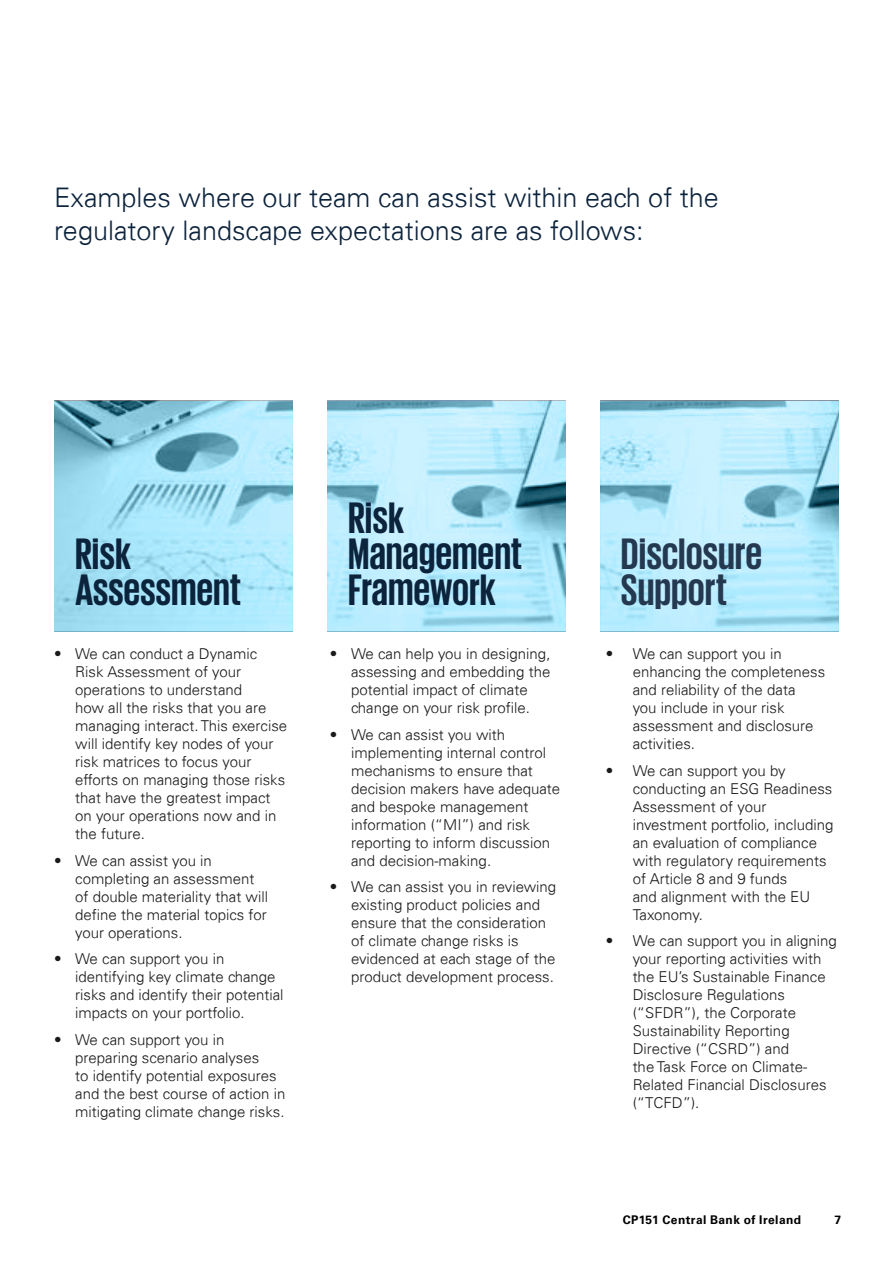
<style>
.page{position:relative;width:893px;height:1263px;background:#fff}
.page>*{position:absolute;margin:0;border:0;box-sizing:border-box;transform-origin:0 0}
.t1{font:700 45px/36px "KPMG";color:#0c233c}
.t2{font:700 45px/36px "KPMG";color:#243950}
.t3{font:300 27px/32.4px "Univers 45";color:#0c233c}
.t4{font:300 15px/18px "Univers 45";color:#1a1a1a}
.t5{font:700 12px "Univers LT Std";letter-spacing:.035em;color:#000}
</style>
<div class="page">
<img style="left:600px;top:400px;width:239px;height:231px">
<img style="left:327px;top:400px;width:239px;height:231px">
<img style="left:54px;top:400px;width:239px;height:231px">
<h2 class="t3" style="left:54px;top:182px;width:666px">Examples where our team can assist within each of the regulatory landscape expectations are as follows:</h2>
<h1 class="t1" style="left:75px;top:534px;width:168px">Risk<br>Assessment</h1>
<p class="t4" style="left:75px;top:645px;width:214px;text-indent:-21px">• We can conduct a Dynamic<br>Risk Assessment of your operations to understand<br>how all the risks that you are managing interact. This exercise will identify key nodes of your risk matrices to focus your efforts on managing those risks that have the greatest impact on your operations now and in the future.</p>
<p class="t4" style="left:75px;top:851px;width:194px;text-indent:-21px">• We can assist you in completing an assessment of double materiality that will define the material topics for your operations.</p>
<p class="t4" style="left:75px;top:950px;width:210px;text-indent:-21px">• We can support you in identifying key climate change risks and identify their potential impacts on your portfolio.</p>
<p class="t4" style="left:75px;top:1030px;width:212px;text-indent:-21px">• We can support you in preparing scenario analyses<br>to identify potential exposures and the best course of action in mitigating climate change risks.</p>
<h1 class="t1" style="left:348px;top:498px;width:176px">Risk<br>Management<br>Framework</h1>
<p class="t4" style="left:351px;top:645px;width:201px;text-indent:-21px">• We can help you in designing, assessing and embedding the potential impact of climate change on your risk profile.</p>
<p class="t4" style="left:351px;top:725px;width:211px;text-indent:-21px">• We can assist you with implementing internal control mechanisms to ensure that decision makers have adequate and bespoke management information (“MI”) and risk reporting to inform discussion and decision-making.</p>
<p class="t4" style="left:351px;top:878px;width:207px;text-indent:-21px">• We can assist you in reviewing existing product policies and ensure that the consideration of climate change risks is evidenced at each stage of the product development process.</p>
<h1 class="t2" style="left:621px;top:534px;width:143px">Disclosure<br>Support</h1>
<p class="t4" style="left:633px;top:645px;width:194px;text-indent:-27px">• We can support you in enhancing the completeness and reliability of the data<br>you include in your risk assessment and disclosure activities.</p>
<p class="t4" style="left:633px;top:761px;width:202px;text-indent:-27px">• We can support you by conducting an ESG Readiness<br>Assessment of your investment portfolio, including an evaluation of compliance with regulatory requirements of Article 8 and 9 funds<br>and alignment with the EU<br>Taxonomy.</p>
<p class="t4" style="left:633px;top:932px;width:206px;text-indent:-27px">• We can support you in aligning your reporting activities with the EU’s Sustainable Finance<br>Disclosure Regulations (“SFDR”), the Corporate<br>Sustainability Reporting<br>Directive (“CSRD”) and<br>the Task Force on Climate-<br>Related Financial Disclosures (“TCFD”).</p>
<p class="t5" style="left:623px;top:1213px;width:180px">CP151 Central Bank of Ireland</p>
<p class="t5" style="left:835px;top:1213px;width:8px">7</p>
</div>
